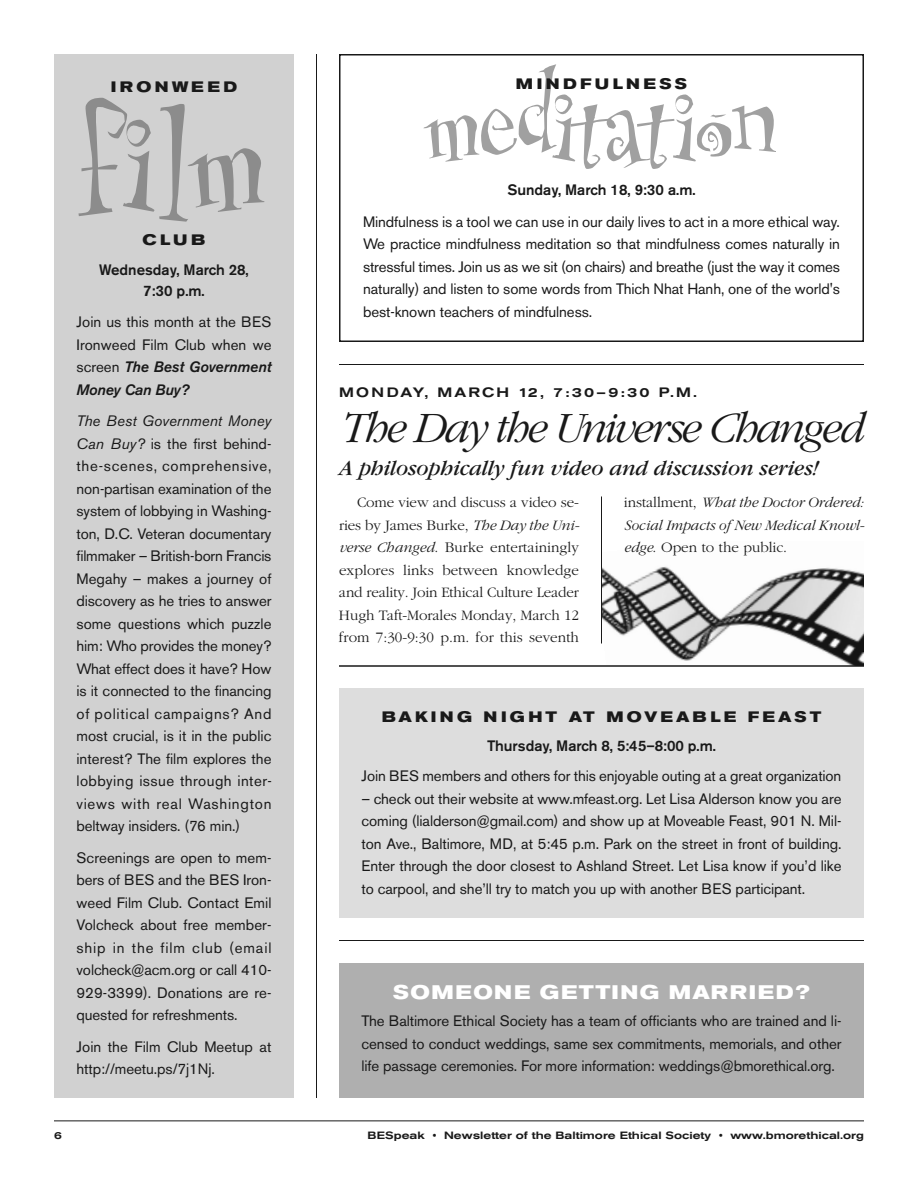
<style>
.page{position:relative;width:918px;height:1188px;background:#fff}
.page>*{position:absolute;margin:0;border:0;box-sizing:border-box;transform-origin:0 0}
.t1{font:121.5px "Uncle Stinky";color:#8c8c8c}
.t2{font:italic 300 45px "Garamond";letter-spacing:-.055em;color:#191919}
.t3{font:italic 22.5px "Garamond";letter-spacing:-.01em;color:#191919}
.t4{font:700 expanded 19.5px "Akzidenz Grotesk BE";letter-spacing:.08em;color:#fff}
.t5{font:15px/22.5px "Akzidenz Grotesk BE";letter-spacing:-.005em;color:#191919;text-align:justify}
.t6{font:300 15px/22.5px "Garamond";letter-spacing:-.005em;color:#191919;text-align:justify}
.t7{font:italic 300 15px/22.5px "Garamond";letter-spacing:-.005em;color:#191919;text-align:justify}
.t8{font:500 15px/21px "Akzidenz Grotesk BE";color:#191919;text-align:center}
.t9{font:700 expanded 15px "Akzidenz Grotesk BE";letter-spacing:.22em;color:#191919}
.t10{font:500 expanded 13.5px "Akzidenz Grotesk BE";letter-spacing:.17em;color:#191919}
.t11{font:500 expanded 10.5px "Akzidenz Grotesk BE";color:#191919}
.s1{font-weight:500;font-style:italic}
.s2{font-style:italic}
.s3{font-style:normal}
</style>
<div class="page">
<hr style="left:316px;top:54px;width:1px;height:1044px;background:#191919">
<hr style="left:54px;top:1120px;width:810px;height:1px;background:#191919">
<div style="left:54px;top:54px;width:240px;height:1044px;background:#d1d1d1"></div>
<div style="left:339px;top:688px;width:525px;height:230px;background:#ddd"></div>
<div style="left:339px;top:54px;width:525px;height:288px;border:2px solid #191919"></div>
<svg style="left:423px;top:64px;width:353px;height:105px"></svg>
<hr style="left:339px;top:940px;width:525px;height:1px;background:#191919">
<img style="left:602px;top:566px;width:262px;height:99px">
<hr style="left:601px;top:496px;width:1px;height:148px;background:#191919">
<hr style="left:339px;top:665px;width:525px;height:2px;background:#191919">
<hr style="left:339px;top:364px;width:525px;height:1px;background:#191919">
<div style="left:339px;top:963px;width:525px;height:135px;background:#afafaf"></div>
<p class="t9" style="left:111px;top:81px;width:128px">IRONWEED</p>
<h1 class="t1" style="left:82px;top:85px;width:185px">film</h1>
<p class="t9" style="left:143px;top:234px;width:64px">CLUB</p>
<p class="t8" style="left:99px;top:260px;width:151px">Wednesday, March 28,<br>7:30 p.m.</p>
<p class="t5" style="left:76px;top:312px;width:197px">Join us this month at the BES Ironweed Film Club when we screen <span class="s1">The Best Government Money Can Buy?</span></p>
<p class="t5" style="left:76px;top:411px;width:197px"><span class="s2">The Best Government Money Can Buy?</span> is the first behind&shy;the-scenes, comprehensive, non-partisan examination of the system of lobbying in Washing&shy;ton, D.C. Veteran documentary filmmaker – British-born Francis Megahy – makes a journey of discovery as he tries to answer some questions which puzzle him: Who provides the money?<br>What effect does it have? How is it connected to the financing of political campaigns? And most crucial, is it in the public interest? The film explores the lobbying issue through inter&shy;views with real Washington beltway insiders. (76 min.)</p>
<p class="t5" style="left:76px;top:848px;width:197px">Screenings are open to mem&shy;bers of BES and the BES Iron&shy;weed Film Club. Contact Emil Volcheck about free member&shy;ship in the film club (email volcheck@acm.org or call 410- 929-3399). Donations are re&shy;quested for refreshments.</p>
<p class="t5" style="left:77px;top:1037px;width:197px">Join the Film Club Meetup at http://meetu.ps/7j1Nj.</p>
<p class="t9" style="left:516px;top:78px;width:173px">MINDFULNESS</p>
<p class="t8" style="left:507px;top:181px;width:190px">Sunday, March 18, 9:30 a.m.</p>
<p class="t5" style="left:363px;top:212px;width:479px">Mindfulness is a tool we can use in our daily lives to act in a more ethical way.<br>We practice mindfulness meditation so that mindfulness comes naturally in stressful times. Join us as we sit (on chairs) and breathe (just the way it comes naturally) and listen to some words from Thich Nhat Hanh, one of the world's best-known teachers of mindfulness.</p>
<p class="t10" style="left:339px;top:387px;width:359px">MONDAY, MARCH 12, 7:30–9:30 P.M.</p>
<h2 class="t2" style="left:339px;top:400px;width:525px">The Day the Universe Changed</h2>
<h3 class="t3" style="left:339px;top:460px;width:481px">A philosophically fun video and discussion series!</h3>
<p class="t6" style="left:339px;top:491px;width:242px;text-indent:18px">Come view and discuss a video se&shy;ries by James Burke, <span class="s2">The Day the Uni&shy;verse Changed</span>. Burke entertainingly explores links between knowledge and reality. Join Ethical Culture Leader Hugh Taft-Morales Monday, March 12 from 7:30-9:30 p.m. for this seventh</p>
<p class="t7" style="left:624px;top:491px;width:242px"><span class="s3">installment,</span> What the Doctor Ordered:<br>Social Impacts of New Medical Knowl&shy;edge<span class="s3">. Open to the public.</span></p>
<p class="t9" style="left:382px;top:711px;width:441px">BAKING NIGHT AT MOVEABLE FEAST</p>
<p class="t8" style="left:487px;top:737px;width:230px">Thursday, March 8, 5:45–8:00 p.m.</p>
<p class="t5" style="left:361px;top:766px;width:481px">Join BES members and others for this enjoyable outing at a great organization</p>
<p class="t5" style="left:362px;top:789px;width:482px">– check out their website at www.mfeast.org. Let Lisa Alderson know you are coming (lialderson@gmail.com) and show up at Moveable Feast, 901 N. Mil&shy;ton Ave., Baltimore, MD, at 5:45 p.m. Park on the street in front of building.<br>Enter through the door closest to Ashland Street. Let Lisa know if you’d like to carpool, and she’ll try to match you up with another BES participant.</p>
<h3 class="t4" style="left:393px;top:986px;width:418px">SOMEONE GETTING MARRIED?</h3>
<p class="t5" style="left:362px;top:1011px;width:481px">The Baltimore Ethical Society has a team of officiants who are trained and li&shy;censed to conduct weddings, same sex commitments, memorials, and other life passage ceremonies. For more information: weddings@bmorethical.org.</p>
<p class="t11" style="left:54px;top:1131px;width:9px">6</p>
<p class="t11" style="left:367px;top:1131px;width:498px">BESpeak • Newsletter of the Baltimore Ethical Society • www.bmorethical.org</p>
</div>
